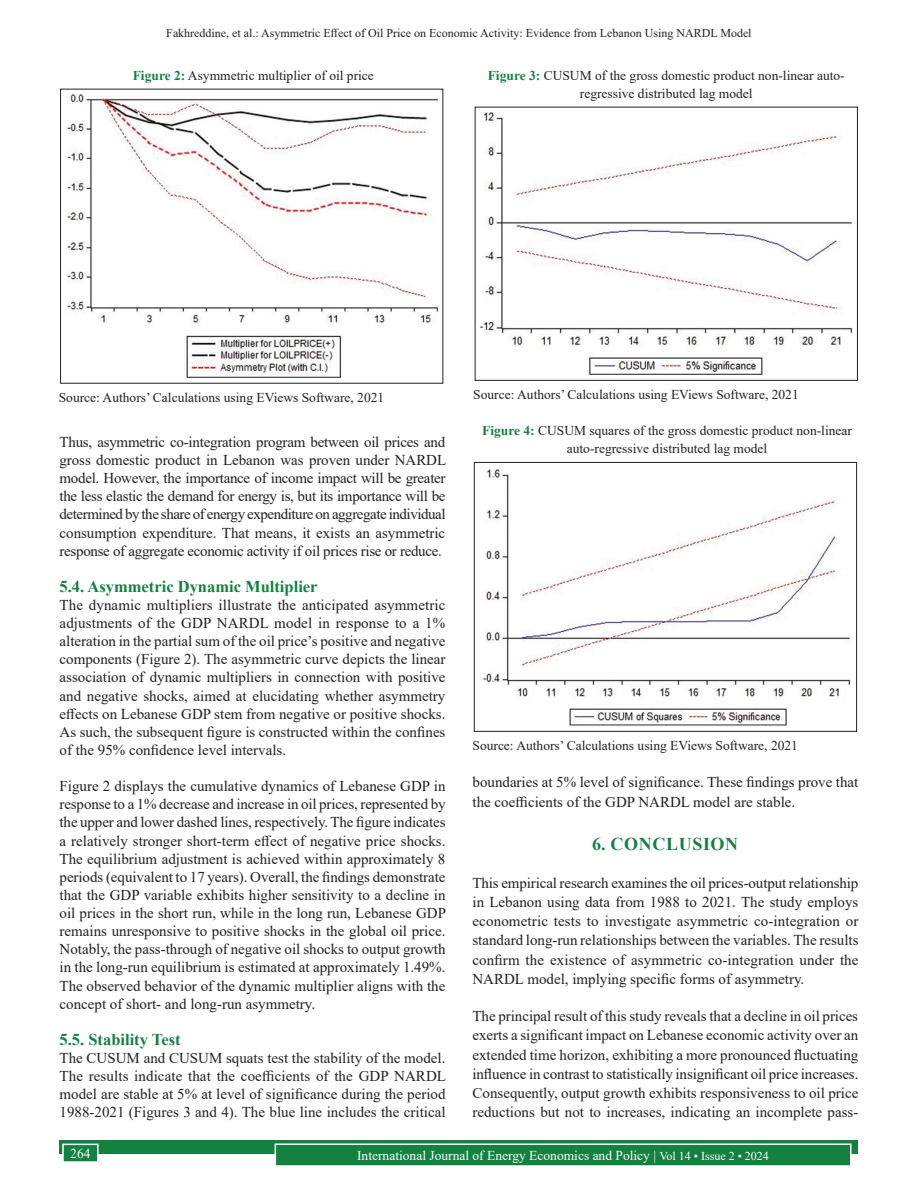
<style>
.page{position:relative;width:918px;height:1188px;background:#fff}
.page>*{position:absolute;margin:0;border:0;box-sizing:border-box;transform-origin:0 0}
.t1{font:700 18px "Times New Roman";letter-spacing:.035em;color:#13813f}
.t2{font:700 16.5px "Times New Roman";color:#13813f}
.TX{font:15px/18.1px "Times New Roman";color:#231f20;text-align:justify}
.FGC{font:13.5px/18px "Times New Roman";color:#231f20;text-align:center}
.FGC_SRC{font:13.5px "Times New Roman";color:#231f20}
.t3{font:13.5px "Times New Roman";color:#fff}
.t4{font:12px "Times New Roman";color:#231f20}
.s1{font-weight:700;color:#13813f}
.s2{font-size:12px}
</style>
<div class="page">
<div style="left:60px;top:1140px;width:798px;height:13px;background:#13813f"></div>
<div style="left:275px;top:1144px;width:576px;height:22px;background:#13813f"></div>
<div style="left:275px;top:1143px;width:577px;height:24px;border:2px solid #fff"></div>
<div style="left:63px;top:1144px;width:35px;height:18px;background:#13813f"></div>
<div style="left:62px;top:1144px;width:37px;height:19px;border:2px solid #fff"></div>
<img style="left:67px;top:94px;width:371px;height:284px">
<img style="left:483px;top:469px;width:368px;height:257px">
<div style="left:474px;top:462px;width:383px;height:270px;border:1px solid #231f20"></div>
<img style="left:480px;top:112px;width:372px;height:263px">
<div style="left:475px;top:107px;width:383px;height:274px;border:1px solid #231f20"></div>
<p class="t4" style="left:166px;top:25px;width:587px">Fakhreddine, et al.: Asymmetric Effect of Oil Price on Economic Activity: Evidence from Lebanon Using NARDL Model</p>
<p class="FGC" style="left:133px;top:66px;width:243px"><span class="s1">Figure 2:</span> Asymmetric multiplier of oil price</p>
<p class="FGC" style="left:488px;top:66px;width:359px"><span class="s1">Figure 3:</span> CUSUM of the gross domestic product non-linear auto&shy;regressive distributed lag model</p>
<p class="FGC_SRC" style="left:59px;top:388px;width:327px">Source: Authors’ Calculations using EViews Software, 2021</p>
<p class="TX" style="left:60px;top:432px;width:388px">Thus, asymmetric co-integration program between oil prices and gross domestic product in Lebanon was proven under NARDL model. However, the importance of income impact will be greater the less elastic the demand for energy is, but its importance will be determined by the share of energy expenditure on aggregate individual consumption expenditure. That means, it exists an asymmetric response of aggregate economic activity if oil prices rise or reduce.</p>
<h2 class="t2" style="left:60px;top:574px;width:260px">5.4. Asymmetric Dynamic Multiplier</h2>
<p class="TX" style="left:60px;top:595px;width:387px">The dynamic multipliers illustrate the anticipated asymmetric adjustments of the GDP NARDL model in response to a 1% alteration in the partial sum of the oil price’s positive and negative components (Figure 2). The asymmetric curve depicts the linear association of dynamic multipliers in connection with positive and negative shocks, aimed at elucidating whether asymmetry effects on Lebanese GDP stem from negative or positive shocks.<br>As such, the subsequent figure is constructed within the confines of the 95% confidence level intervals.</p>
<p class="TX" style="left:60px;top:777px;width:388px">Figure 2 displays the cumulative dynamics of Lebanese GDP in response to a 1% decrease and increase in oil prices, represented by the upper and lower dashed lines, respectively. The figure indicates a relatively stronger short-term effect of negative price shocks.<br>The equilibrium adjustment is achieved within approximately 8 periods (equivalent to 17 years). Overall, the findings demonstrate that the GDP variable exhibits higher sensitivity to a decline in oil prices in the short run, while in the long run, Lebanese GDP remains unresponsive to positive shocks in the global oil price.<br>Notably, the pass-through of negative oil shocks to output growth in the long-run equilibrium is estimated at approximately 1.49%.<br>The observed behavior of the dynamic multiplier aligns with the concept of short- and long-run asymmetry.</p>
<h2 class="t2" style="left:60px;top:1027px;width:123px">5.5. Stability Test</h2>
<p class="TX" style="left:60px;top:1048px;width:388px">The CUSUM and CUSUM squats test the stability of the model.<br>The results indicate that the coefficients of the GDP NARDL model are stable at 5% at level of significance during the period 1988-2021 (Figures 3 and 4). The blue line includes the critical</p>
<p class="FGC_SRC" style="left:473px;top:385px;width:327px">Source: Authors’ Calculations using EViews Software, 2021</p>
<p class="FGC" style="left:482px;top:421px;width:371px"><span class="s1">Figure 4:</span> CUSUM squares of the gross domestic product non-linear auto-regressive distributed lag model</p>
<p class="FGC_SRC" style="left:472px;top:736px;width:327px">Source: Authors’ Calculations using EViews Software, 2021</p>
<p class="TX" style="left:472px;top:772px;width:387px;line-height:19.2px">boundaries at 5% level of significance. These findings prove that the coefficients of the GDP NARDL model are stable.</p>
<h1 class="t1" style="left:592px;top:831px;width:147px">6. CONCLUSION</h1>
<p class="TX" style="left:472px;top:873px;width:388px;line-height:19.2px">This empirical research examines the oil prices-output relationship in Lebanon using data from 1988 to 2021. The study employs econometric tests to investigate asymmetric co-integration or standard long-run relationships between the variables. The results confirm the existence of asymmetric co-integration under the NARDL model, implying specific forms of asymmetry.</p>
<p class="TX" style="left:472px;top:1006px;width:387px;line-height:19.2px">The principal result of this study reveals that a decline in oil prices exerts a significant impact on Lebanese economic activity over an extended time horizon, exhibiting a more pronounced fluctuating influence in contrast to statistically insignificant oil price increases.<br>Consequently, output growth exhibits responsiveness to oil price reductions but not to increases, indicating an incomplete pass-</p>
<p class="t3" style="left:70px;top:1144px;width:22px">264</p>
<p class="t3" style="left:357px;top:1146px;width:413px">International Journal of Energy Economics and Policy | <span class="s2">Vol 14 • Issue 2 • 2024</span></p>
</div>
